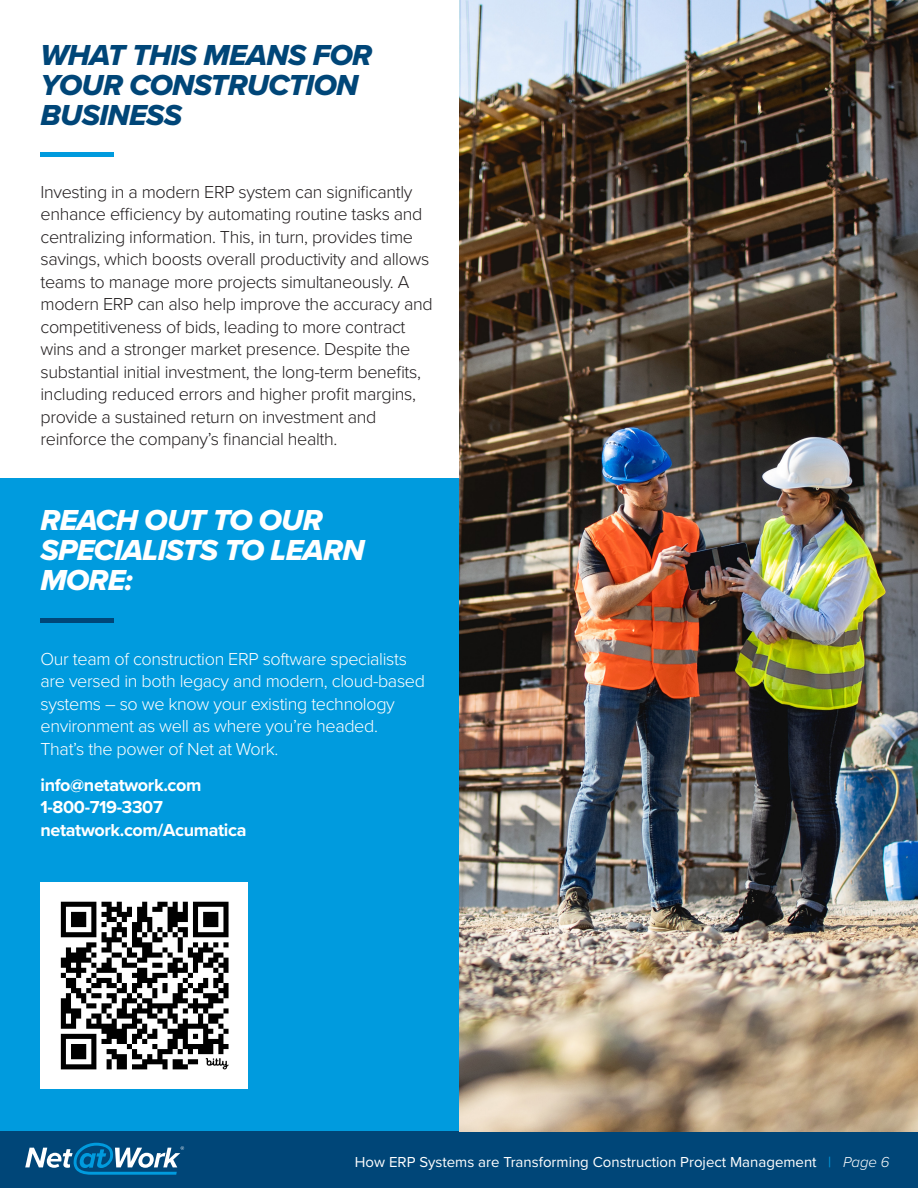
<style>
.page{position:relative;width:918px;height:1188px;background:#fff}
.page>*{position:absolute;margin:0;border:0;box-sizing:border-box;transform-origin:0 0}
.t1{font:30px/30px "Proxima Nova Extrabld It";letter-spacing:-.02em;color:#004678}
.t2{font:30px/30px "Proxima Nova Extrabld It";letter-spacing:-.02em;color:#fff}
.Paragraph_Style_1{font:300 18px/22.5px "Proxima Nova";letter-spacing:-.02em;color:#231f20}
.Paragraph_Style_1-2{font:300 18px/22.5px "Proxima Nova";letter-spacing:-.02em;color:#fff}
.Paragraph_Style_1-3{font:700 18px/22.5px "Proxima Nova";letter-spacing:-.02em;color:#fff}
.t3{font:15px "Proxima Nova";color:#fff}
.s1{color:#009bde}
.s2{font-weight:300;font-style:italic}
</style>
<div class="page">
<div style="left:0;top:478px;width:459px;height:654px;background:#009bde"></div>
<div style="left:0;top:1132px;width:918px;height:56px;background:#004678"></div>
<svg style="left:25px;top:1143px;width:159px;height:32px"></svg>
<div style="left:40px;top:152px;width:74px;height:5px;background:#009bde"></div>
<img style="left:459px;top:0;width:459px;height:1132px">
<div style="left:40px;top:618px;width:74px;height:5px;background:#004678"></div>
<div style="left:41px;top:883px;width:207px;height:206px;background:#fff"></div>
<svg style="left:61px;top:902px;width:168px;height:168px"></svg>
<p class="t1" style="left:40px;top:39px;width:333px">WHAT THIS MEANS FOR<br>YOUR CONSTRUCTION<br>BUSINESS</p>
<p class="Paragraph_Style_1" style="left:40px;top:180px;width:394px">Investing in a modern ERP system can significantly enhance efficiency by automating routine tasks and centralizing information. This, in turn, provides time savings, which boosts overall productivity and allows teams to manage more projects simultaneously. A modern ERP can also help improve the accuracy and competitiveness of bids, leading to more contract wins and a stronger market presence. Despite the substantial initial investment, the long-term benefits, including reduced errors and higher profit margins, provide a sustained return on investment and reinforce the company’s financial health.</p>
<p class="t2" style="left:40px;top:505px;width:326px">REACH OUT TO OUR<br>SPECIALISTS TO LEARN<br>MORE:</p>
<p class="Paragraph_Style_1-2" style="left:40px;top:647px;width:386px">Our team of construction ERP software specialists are versed in both legacy and modern, cloud-based systems – so we know your existing technology environment as well as where you’re headed.<br>That’s the power of Net at Work.</p>
<p class="Paragraph_Style_1-3" style="left:40px;top:773px;width:208px">info@netatwork.com<br>1-800-719-3307 netatwork.com/Acumatica</p>
<p class="t3" style="left:355px;top:1150px;width:536px">How ERP Systems are Transforming Construction Project Management <span class="s1">|</span> <span class="s2">Page 6</span></p>
</div>
